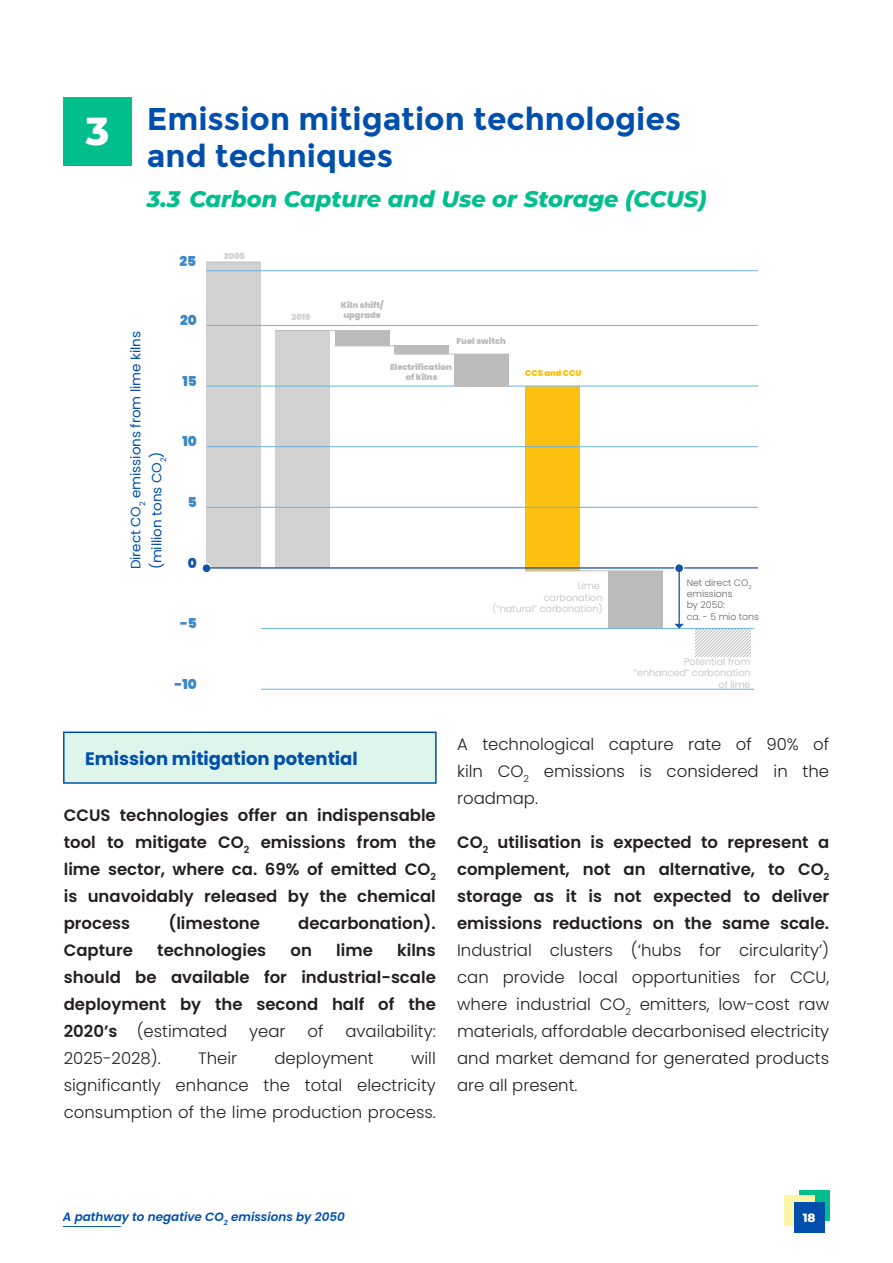
<style>
.page{position:relative;width:893px;height:1263px;background:#fff}
.page>*{position:absolute;margin:0;border:0;box-sizing:border-box;transform-origin:0 0}
.t1{font:800 39px "Montserrat";color:#fff}
.t2{font:700 31.5px/37.5px "Montserrat";color:#004fad}
.t3{font:italic 800 22.5px "Montserrat";color:#00bf8c}
.t4{font:700 18px "Poppins";color:#004fad}
.t5{font:600 16.5px/27px "Poppins";color:#231f20;text-align:justify}
.t6{font:300 16.5px/27px "Poppins";color:#231f20;text-align:justify}
.t7{font:900 13.65px "Poppins";color:#3a87c7}
.t8{font:900 13.65px "Poppins";color:#1654a4}
.t9{font:13.5px/21px "Poppins";letter-spacing:-.005em;color:#004fad}
.t10{font:italic 600 12px "Poppins";color:#004fad}
.t11{font:800 12px "Montserrat";color:#fff}
.t12{font:300 9.6px/11.6px "Poppins";color:#bcbcbc;text-align:right}
.t13{font:300 9.3px/11.2px "Poppins";color:#636464}
.t14{font:900 8.4px/10.1px "Poppins";color:#bcbcbc}
.t15{font:900 8.4px "Poppins";color:#fcc011}
.t16{font:900 8.4px "Poppins";color:#d2d1d1}
.s1{font-weight:300}
</style>
<div class="page">
<div style="left:799px;top:1189px;width:31px;height:31px;background:#00bf8c"></div>
<div style="left:784px;top:1195px;width:31px;height:30px;background:#fff5a6"></div>
<div style="left:794px;top:1202px;width:31px;height:31px;background:#004fad"></div>
<hr style="left:63px;top:1226px;width:58px;height:1px;background:#004fad">
<div style="left:64px;top:98px;width:68px;height:68px;background:#00bf8c"></div>
<div style="left:206px;top:262px;width:55px;height:305px;background:#d2d1d1"></div>
<hr style="left:206px;top:262px;width:55px;height:1px;background:#bcbdc0">
<svg style="left:202px;top:564px;width:9px;height:9px"></svg>
<div style="left:201px;top:563px;width:11px;height:10px;border:1px solid #fff;border-radius:50%"></div>
<div style="left:275px;top:331px;width:55px;height:237px;background:#d2d1d1"></div>
<div style="left:525px;top:386px;width:55px;height:185px;background:#fcc011"></div>
<div style="left:608px;top:571px;width:55px;height:58px;background:#bcbcbc"></div>
<svg style="left:696px;top:629px;width:54px;height:28px"></svg>
<hr style="left:207px;top:325px;width:551px;height:1px;background:#6bb4e3">
<hr style="left:207px;top:270px;width:551px;height:1px;background:#6bb4e3">
<hr style="left:207px;top:386px;width:551px;height:1px;background:#6bb4e3">
<hr style="left:275px;top:330px;width:115px;height:1px;background:#bcbdc0">
<hr style="left:335px;top:346px;width:114px;height:1px;background:#bcbdc0">
<hr style="left:394px;top:354px;width:115px;height:1px;background:#bcbdc0">
<hr style="left:525px;top:571px;width:138px;height:1px;background:#bcbdc0">
<hr style="left:207px;top:446px;width:551px;height:1px;background:#6bb4e3">
<hr style="left:207px;top:507px;width:551px;height:1px;background:#6bb4e3">
<hr style="left:207px;top:567px;width:551px;height:2px;background:#1654a4">
<hr style="left:261px;top:628px;width:493px;height:1px;background:#6bb4e3">
<hr style="left:261px;top:689px;width:493px;height:1px;background:#6bb4e3">
<div style="left:675px;top:564px;width:9px;height:9px;background:#1252a2;border-radius:50%"></div>
<div style="left:674px;top:563px;width:10px;height:10px;border:1px solid #fff;border-radius:50%"></div>
<hr style="left:678px;top:568px;width:2px;height:56px;background:#1654a4">
<svg style="left:674px;top:624px;width:10px;height:4px"></svg>
<div style="left:335px;top:331px;width:55px;height:15px;background:#bcbcbc"></div>
<div style="left:394px;top:346px;width:55px;height:8px;background:#bcbcbc"></div>
<div style="left:454px;top:354px;width:55px;height:32px;background:#bcbcbc"></div>
<div style="left:63px;top:731px;width:374px;height:53px;background:#def5eb;border:2px solid #004fad"></div>
<h1 class="t1" style="left:86px;top:105px;width:25px">3</h1>
<h2 class="t2" style="left:147px;top:100px;width:536px">Emission mitigation technologies and techniques</h2>
<h3 class="t3" style="left:147px;top:184px;width:561px">3.3 Carbon Capture and Use or Storage (CCUS)</h3>
<p class="t7" style="left:179px;top:253px;width:18px">25</p>
<p class="t9" style="left:125px;top:569px;width:240px;rotate:-90deg">Direct CO<sub>2</sub> emissions from lime kilns (million tons CO<sub>2</sub>)</p>
<p class="t7" style="left:180px;top:313px;width:18px">20</p>
<p class="t7" style="left:183px;top:373px;width:16px">15</p>
<p class="t7" style="left:182px;top:434px;width:16px">10</p>
<p class="t7" style="left:188px;top:494px;width:10px">5</p>
<p class="t8" style="left:188px;top:555px;width:10px">0</p>
<p class="t7" style="left:180px;top:615px;width:18px">-5</p>
<p class="t7" style="left:175px;top:676px;width:24px">-10</p>
<p class="t16" style="left:224px;top:251px;width:23px">2005</p>
<p class="t16" style="left:292px;top:313px;width:20px">2019</p>
<p class="t14" style="left:341px;top:300px;width:44px">Kiln shift/ upgrade</p>
<p class="t14" style="left:456px;top:336px;width:51px">Fuel switch</p>
<p class="t14" style="left:390px;top:362px;width:64px;text-align:center">Electrification of kilns</p>
<p class="t15" style="left:525px;top:368px;width:58px">CCS and CCU</p>
<p class="t12" style="left:492px;top:580px;width:111px">Lime<br>carbonation<br>(“natural” carbonation)</p>
<p class="t13" style="left:687px;top:577px;width:74px">Net direct CO<sub>2 </sub>emissions<br>by 2050:<br>ca. - 5 mio tons</p>
<p class="t12" style="left:634px;top:655px;width:118px">Potential from “enhanced” carbonation of lime</p>
<p class="t4" style="left:85px;top:748px;width:274px">Emission mitigation potential</p>
<p class="t5" style="left:64px;top:801px;width:374px">CCUS technologies offer an indispensable tool to mitigate CO<sub>2</sub> emissions from the lime sector, where ca. 69% of emitted CO<sub>2 </sub>is unavoidably released by the chemical process</p>
<p class="t5" style="left:168px;top:909px;width:93px">(limestone</p>
<p class="t5" style="left:298px;top:909px;width:139px">decarbonation).</p>
<p class="t5" style="left:64px;top:936px;width:374px;text-indent:333px">kilns should be available for industrial-scale deployment by the second half of the 2020’s <span class="s1">(estimated</span></p>
<p class="t5" style="left:64px;top:936px;width:71px">Capture</p>
<p class="t5" style="left:157px;top:936px;width:110px">technologies</p>
<p class="t5" style="left:290px;top:936px;width:23px">on</p>
<p class="t5" style="left:336px;top:936px;width:38px">lime</p>
<p class="t6" style="left:249px;top:1017px;width:38px">year</p>
<p class="t6" style="left:308px;top:1017px;width:17px">of</p>
<p class="t6" style="left:345px;top:1017px;width:92px">availability:</p>
<p class="t6" style="left:64px;top:1044px;width:99px">2025-2028).</p>
<p class="t6" style="left:198px;top:1044px;width:41px">Their</p>
<p class="t6" style="left:274px;top:1044px;width:101px">deployment</p>
<p class="t6" style="left:64px;top:1044px;width:374px;text-indent:347px">will significantly enhance the total electricity consumption of the lime production process.</p>
<p class="t6" style="left:457px;top:730px;width:374px">A technological capture rate of 90% of kiln CO<sub>2</sub> emissions is considered in the roadmap.</p>
<p class="t5" style="left:457px;top:828px;width:374px">CO<sub>2</sub> utilisation is expected to represent a complement, not an alternative, to CO<sub>2 </sub>storage as it is not expected to deliver emissions reductions on the same scale.</p>
<p class="t6" style="left:457px;top:936px;width:374px">Industrial clusters (‘hubs for circularity’) can provide local opportunities for CCU, where industrial CO<sub>2</sub> emitters, low-cost raw materials, affordable decarbonised electricity and market demand for generated products are all present.</p>
<p class="t10" style="left:63px;top:1209px;width:284px">A pathway to negative CO<sub>2</sub> emissions by 2050</p>
<p class="t11" style="left:803px;top:1210px;width:14px">18</p>
</div>
